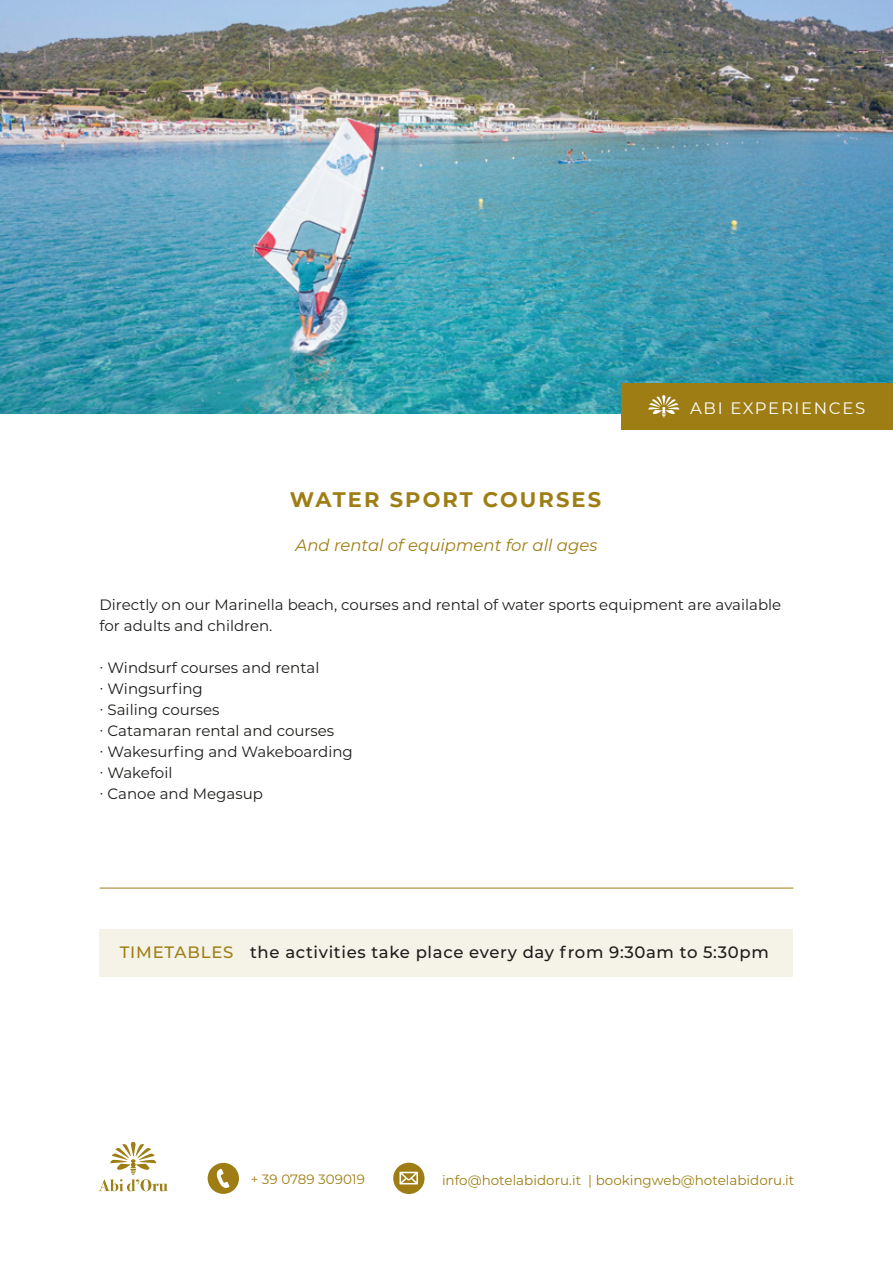
<style>
.page{position:relative;width:893px;height:1263px;background:#fff}
.page>*{position:absolute;margin:0;border:0;box-sizing:border-box;transform-origin:0 0}
.t1{font:700 21px "Montserrat";letter-spacing:.1em;color:#9e7e14}
.t2{font:500 16.5px "Montserrat";letter-spacing:.04em;color:#1d1d1b}
.t3{font:italic 16.5px "Montserrat";color:#9e7e14}
.t4{font:16.5px "Montserrat";letter-spacing:.1em;color:#fff}
.t5{font:15px/21px "Montserrat";color:#1d1d1b}
.t6{font:13.5px "Montserrat";color:#9e7e14}
.s1{color:#9e7e14}
</style>
<div class="page">
<img style="left:0;top:0;width:893px;height:413px">
<div style="left:100px;top:930px;width:693px;height:47px;background:#f5f2e7"></div>
<hr style="left:100px;top:888px;width:693px;height:1px;background:#9e7e14">
<div style="left:621px;top:384px;width:272px;height:46px;background:#9e7e14"></div>
<svg style="left:648px;top:395px;width:31px;height:22px"></svg>
<svg style="left:208px;top:1163px;width:31px;height:31px"></svg>
<svg style="left:393px;top:1163px;width:32px;height:31px"></svg>
<svg style="left:99px;top:1142px;width:69px;height:49px"></svg>
<h1 class="t1" style="left:290px;top:486px;width:313px">WATER SPORT COURSES</h1>
<p class="t3" style="left:296px;top:535px;width:303px">And rental of equipment for all ages</p>
<p class="t4" style="left:690px;top:398px;width:177px">ABI EXPERIENCES</p>
<p class="t5" style="left:100px;top:594px;width:683px">Directly on our Marinella beach, courses and rental of water sports equipment are available for adults and children.</p>
<p class="t5" style="left:100px;top:657px;width:255px">∙ Windsurf courses and rental<br>∙ Wingsurfing<br>∙ Sailing courses<br>∙ Catamaran rental and courses<br>∙ Wakesurfing and Wakeboarding ∙ Wakefoil<br>∙ Canoe and Megasup</p>
<p class="t2" style="left:120px;top:940px;width:650px"><span class="s1">TIMETABLES</span> the activities take place every day from 9:30am to 5:30pm</p>
<p class="t6" style="left:251px;top:1170px;width:116px">+ 39 0789 309019</p>
<p class="t6" style="left:442px;top:1171px;width:354px">info@hotelabidoru.it | bookingweb@hotelabidoru.it</p>
</div>
